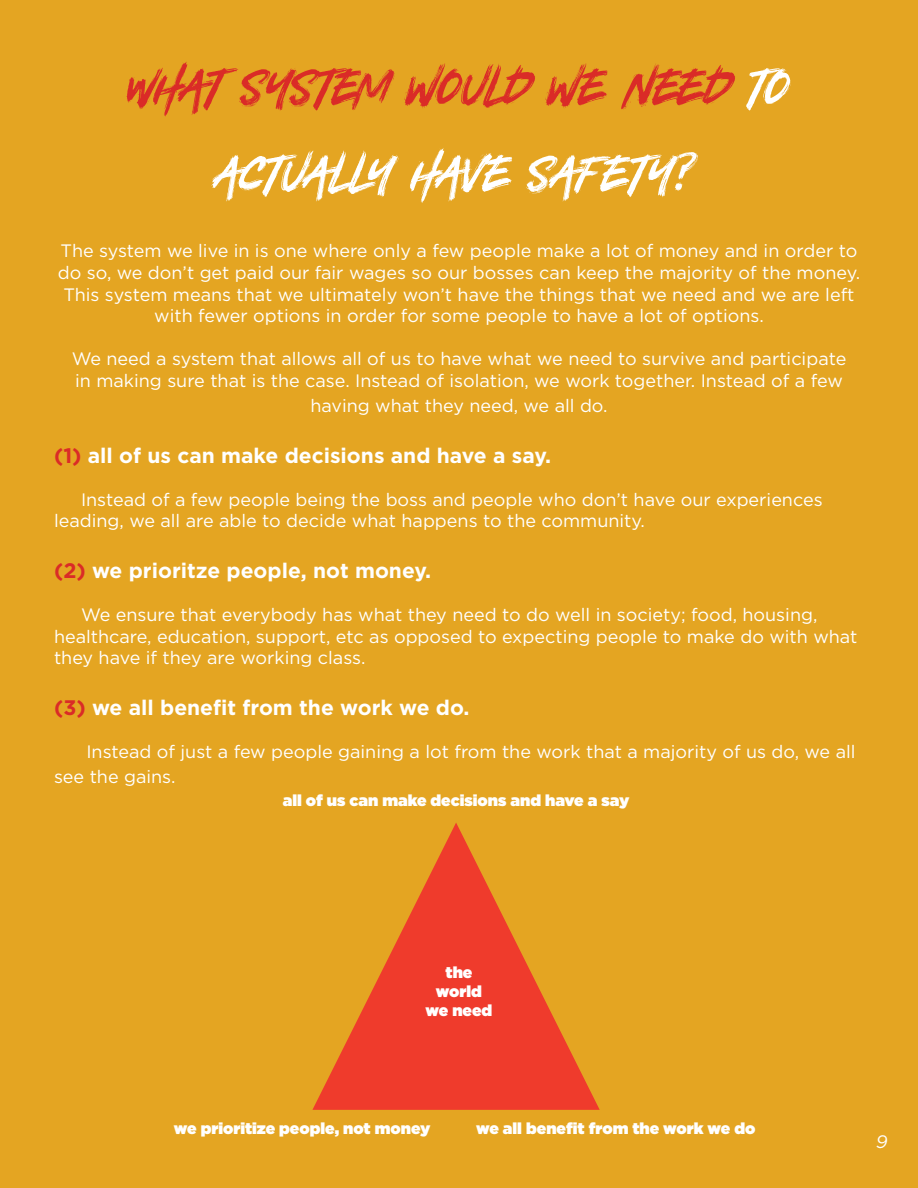
<style>
.page{position:relative;width:918px;height:1188px;background:#e4a522}
.page>*{position:absolute;margin:0;border:0;box-sizing:border-box;transform-origin:0 0}
.t1{font:72px/86.4px "Lakeshore";color:#da2b27;text-align:center}
.t2{font:700 21px "Gotham";color:#fff}
.t3{font:18px/21.6px "Gotham";color:#fff}
.t4{font:italic 18px "Gotham";color:#fff}
.t5{font:900 15.9px "Gotham";color:#fff}
.s1{color:#fff}
.s2{color:#da2b27}
</style>
<div class="page">
<svg style="left:312px;top:823px;width:288px;height:287px"></svg>
<p class="t1" style="left:128px;top:42px;width:664px">What system would we need <span class="s1">to actually have safety?</span></p>
<p class="t3" style="left:58px;top:240px;width:804px;text-align:center">The system we live in is one where only a few people make a lot of money and in order to do so, we don’t get paid our fair wages so our bosses can keep the majority of the money.<br>This system means that we ultimately won’t have the things that we need and we are left with fewer options in order for some people to have a lot of options.</p>
<p class="t3" style="left:72px;top:348px;width:776px">We need a system that allows all of us to have what we need to survive and participate in making sure that is the case. Instead of isolation, we work together. Instead of a few</p>
<p class="t3" style="left:310px;top:395px;width:299px">having what they need, we all do.</p>
<p class="t2" style="left:54px;top:443px;width:499px"><span class="s2">(1)</span> all of us can make decisions and have a say.</p>
<p class="t3" style="left:54px;top:488px;width:770px;text-indent:27px">Instead of a few people being the boss and people who don’t have our experiences leading, we all are able to decide what happens to the community.</p>
<p class="t2" style="left:54px;top:558px;width:379px"><span class="s2">(2)</span> we prioritze people, not money.</p>
<p class="t3" style="left:54px;top:603px;width:805px;text-indent:27px">We ensure that everybody has what they need to do well in society; food, housing, healthcare, education, support, etc as opposed to expecting people to make do with what they have if they are working class.</p>
<p class="t2" style="left:54px;top:695px;width:417px"><span class="s2">(3)</span> we all benefit from the work we do.</p>
<p class="t3" style="left:54px;top:738px;width:803px;line-height:25.2px;text-indent:32px">Instead of just a few people gaining a lot from the work that a majority of us do, we all see the gains.</p>
<p class="t5" style="left:283px;top:792px;width:348px">all of us can make decisions and have a say</p>
<p class="t5" style="left:446px;top:963px;width:28px">the</p>
<p class="t5" style="left:436px;top:982px;width:48px">world</p>
<p class="t5" style="left:426px;top:1001px;width:68px">we need</p>
<p class="t5" style="left:174px;top:1119px;width:258px">we prioritize people, not money</p>
<p class="t5" style="left:476px;top:1119px;width:281px">we all benefit from the work we do</p>
<p class="t4" style="left:876px;top:1131px;width:13px">9</p>
</div>
